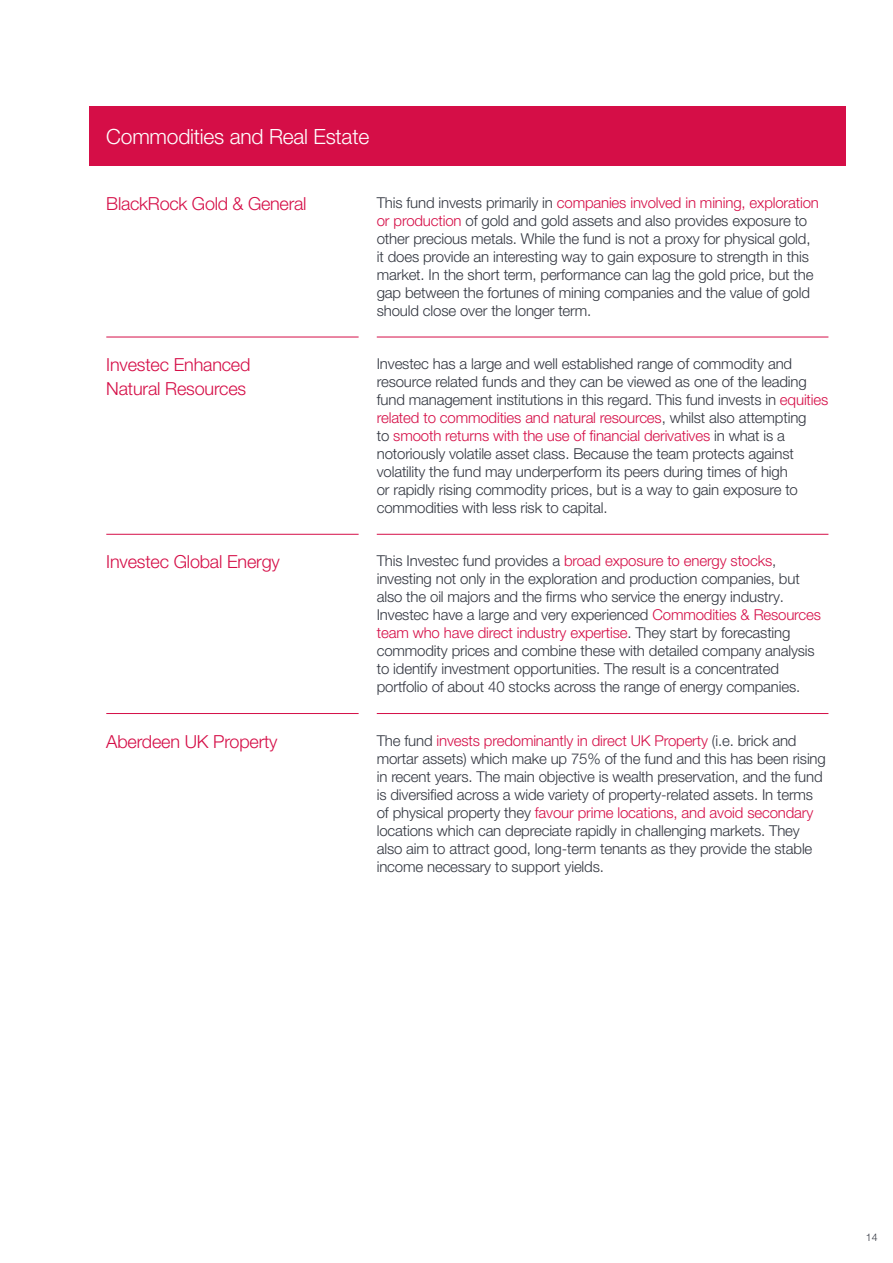
<style>
.page{position:relative;width:893px;height:1263px;background:#fff}
.page>*{position:absolute;margin:0;border:0;box-sizing:border-box;transform-origin:0 0}
.Body_10_12{font:300 21px "Helvetica Neue LT Pro";letter-spacing:-.01em;color:#fff}
.Subhead_14_16{font:300 18px/24px "Helvetica Neue LT Pro";letter-spacing:-.01em;color:#d50e47}
.Intro_14_16{font:300 18px "Helvetica Neue LT Pro";letter-spacing:-.01em;color:#d50e47}
.Body_10_12-2{font:300 15px/18px "Helvetica Neue LT Pro";letter-spacing:-.01em;color:#323640}
.Small_print{font:300 10.5px "Helvetica Neue LT Pro";color:#323640}
.s1{color:#d50e47}
</style>
<div class="page">
<div style="left:89px;top:106px;width:757px;height:60px;background:#d50e47"></div>
<hr style="left:106px;top:337px;width:253px;height:1px;background:#d50e47">
<hr style="left:106px;top:534px;width:253px;height:1px;background:#d50e47">
<hr style="left:106px;top:713px;width:253px;height:1px;background:#d50e47">
<hr style="left:377px;top:337px;width:451px;height:1px;background:#d50e47">
<hr style="left:377px;top:534px;width:451px;height:1px;background:#d50e47">
<hr style="left:377px;top:713px;width:451px;height:1px;background:#d50e47">
<p class="Body_10_12" style="left:106px;top:123px;width:264px">Commodities and Real Estate</p>
<p class="Subhead_14_16" style="left:106px;top:191px;width:202px">BlackRock Gold &amp; General</p>
<p class="Body_10_12-2" style="left:377px;top:193px;width:444px">This fund invests primarily in <span class="s1">companies involved in mining, exploration or production</span> of gold and gold assets and also provides exposure to other precious metals. While the fund is not a proxy for physical gold, it does provide an interesting way to gain exposure to strength in this market. In the short term, performance can lag the gold price, but the gap between the fortunes of mining companies and the value of gold should close over the longer term.</p>
<p class="Subhead_14_16" style="left:106px;top:352px;width:146px">Investec Enhanced<br>Natural Resources</p>
<p class="Body_10_12-2" style="left:377px;top:354px;width:453px">Investec has a large and well established range of commodity and resource related funds and they can be viewed as one of the leading fund management institutions in this regard. This fund invests in <span class="s1">equities related to commodities and natural resources</span>, whilst also attempting<br>to <span class="s1">smooth returns with the use of financial derivatives</span> in what is a notoriously volatile asset class. Because the team protects against volatility the fund may underperform its peers during times of high<br>or rapidly rising commodity prices, but is a way to gain exposure to commodities with less risk to capital.</p>
<p class="Intro_14_16" style="left:106px;top:551px;width:175px">Investec Global Energy</p>
<p class="Body_10_12-2" style="left:377px;top:552px;width:446px">This Investec fund provides a <span class="s1">broad exposure to energy stocks</span>, investing not only in the exploration and production companies, but also the oil majors and the firms who service the energy industry.<br>Investec have a large and very experienced <span class="s1">Commodities &amp; Resources team who have direct industry expertise</span>. They start by forecasting commodity prices and combine these with detailed company analysis to identify investment opportunities. The result is a concentrated portfolio of about 40 stocks across the range of energy companies.</p>
<p class="Subhead_14_16" style="left:106px;top:729px;width:173px">Aberdeen UK Property</p>
<p class="Body_10_12-2" style="left:377px;top:731px;width:451px">The fund <span class="s1">invests predominantly in direct UK Property</span> (i.e. brick and mortar assets) which make up 75% of the fund and this has been rising in recent years. The main objective is wealth preservation, and the fund is diversified across a wide variety of property-related assets. In terms of physical property they <span class="s1">favour prime locations, and avoid secondary </span>locations which can depreciate rapidly in challenging markets. They also aim to attract good, long-term tenants as they provide the stable income necessary to support yields.</p>
<p class="Small_print" style="left:866px;top:1231px;width:13px">14</p>
</div>
